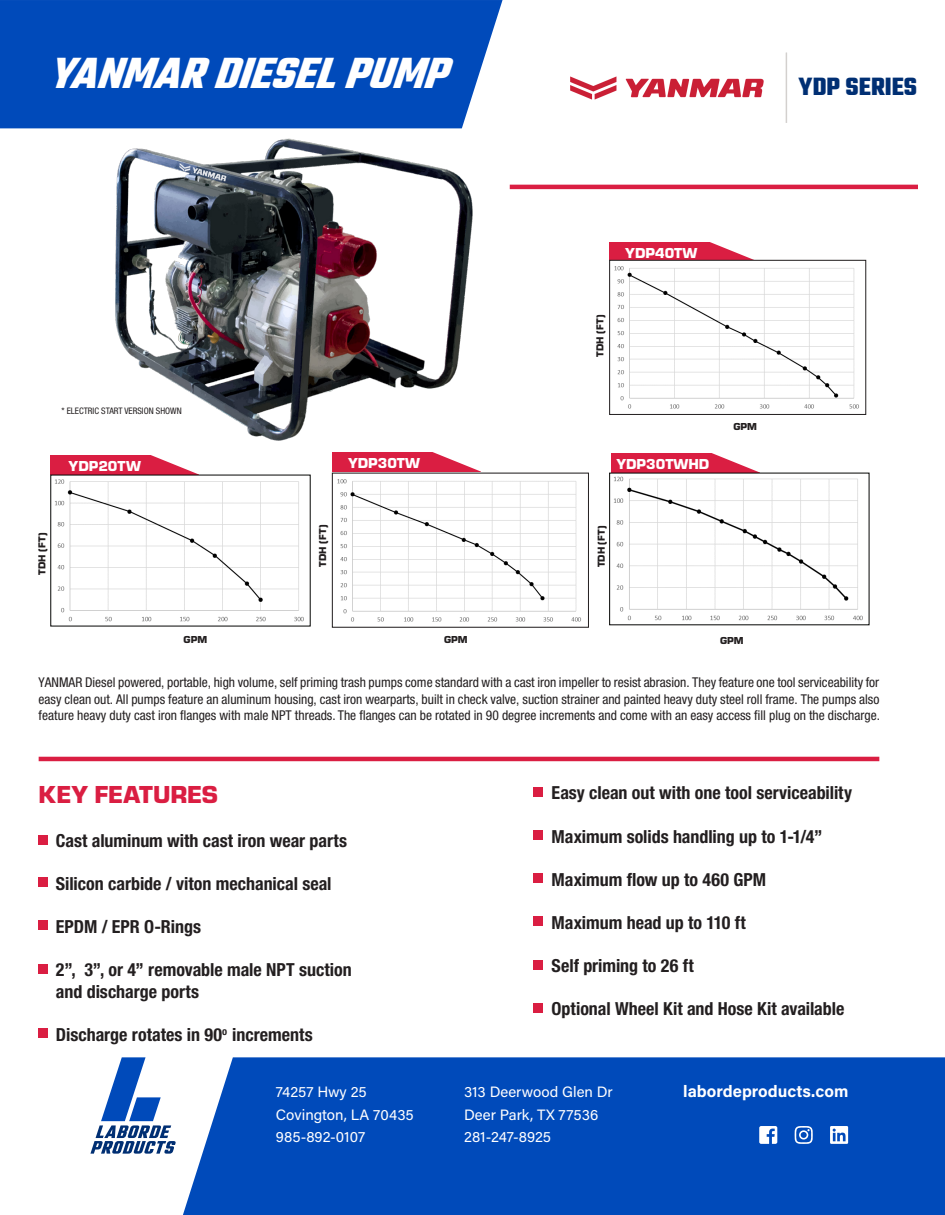
<style>
.page{position:relative;width:945px;height:1215px;background:#fff}
.page>*{position:absolute;margin:0;border:0;box-sizing:border-box;transform-origin:0 0}
.t1{font:italic 700 47.1px "Teko";color:#fff}
.t2{font:700 27px "Teko";color:#002f73}
.t3{font:900 25.5px "Eurostile";letter-spacing:-.005em;color:#da1e42}
.t4{font:700 condensed 18px/21.6px "Helvetica Neue LT Std";color:#231f20}
.t5{font:700 16.5px "Acumin Pro";color:#fff}
.t6{font:15px/22.5px "Acumin Pro";color:#fff}
.t7{font:900 15px "Eurostile";color:#fff}
.t8{font:condensed 13.5px/16.2px "Helvetica Neue LT Std";color:#231f20;text-align:justify}
.t9{font:900 10.5px "Eurostile";color:#231f20}
.t10{font:condensed 9px "Helvetica Neue LT Std";color:#231f20}
</style>
<div class="page">
<img style="left:570px;top:76px;width:194px;height:24px">
<div style="left:183px;top:1057px;width:762px;height:158px;background:#004aba"></div>
<div style="left:0;top:0;width:503px;height:128px;background:#004aba"></div>
<hr style="left:786px;top:53px;width:1px;height:70px;background:#d3d0ce">
<svg style="left:90px;top:1057px;width:86px;height:97px"></svg>
<svg style="left:759px;top:1126px;width:18px;height:18px"></svg>
<svg style="left:795px;top:1126px;width:18px;height:18px"></svg>
<svg style="left:830px;top:1126px;width:18px;height:18px"></svg>
<img style="left:70px;top:118px;width:433px;height:323px">
<div style="left:609px;top:243px;width:149px;height:19px;background:#da1e42"></div>
<svg style="left:698px;top:242px;width:119px;height:18px"></svg>
<div style="left:51px;top:455px;width:148px;height:20px;background:#da1e42"></div>
<svg style="left:132px;top:420px;width:119px;height:55px"></svg>
<hr style="left:39px;top:757px;width:840px;height:4px;background:#da1e42">
<div style="left:39px;top:835px;width:9px;height:9px;background:#da1e42"></div>
<div style="left:39px;top:877px;width:9px;height:9px;background:#da1e42"></div>
<div style="left:39px;top:921px;width:9px;height:9px;background:#da1e42"></div>
<div style="left:39px;top:964px;width:9px;height:10px;background:#da1e42"></div>
<div style="left:39px;top:1029px;width:9px;height:9px;background:#da1e42"></div>
<div style="left:534px;top:787px;width:9px;height:9px;background:#da1e42"></div>
<div style="left:534px;top:831px;width:9px;height:9px;background:#da1e42"></div>
<div style="left:534px;top:873px;width:9px;height:9px;background:#da1e42"></div>
<div style="left:534px;top:916px;width:9px;height:10px;background:#da1e42"></div>
<div style="left:534px;top:960px;width:9px;height:9px;background:#da1e42"></div>
<div style="left:534px;top:1004px;width:9px;height:9px;background:#da1e42"></div>
<div style="left:611px;top:453px;width:148px;height:20px;background:#da1e42"></div>
<svg style="left:700px;top:453px;width:119px;height:20px"></svg>
<div style="left:332px;top:453px;width:148px;height:19px;background:#da1e42"></div>
<svg style="left:421px;top:420px;width:119px;height:53px"></svg>
<hr style="left:510px;top:185px;width:408px;height:4px;background:#da1e42">
<img style="left:614px;top:476px;width:249px;height:145px">
<img style="left:614px;top:266px;width:245px;height:143px">
<div style="left:609px;top:260px;width:257px;height:155px;border:1px solid #231f20"></div>
<img style="left:337px;top:479px;width:244px;height:143px">
<div style="left:332px;top:473px;width:257px;height:154px;border:1px solid #231f20"></div>
<img style="left:55px;top:479px;width:249px;height:143px">
<h1 class="t1" style="left:47px;top:43px;width:422px">YANMARDIESELPUMP</h1>
<h2 class="t2" style="left:798px;top:70px;width:120px">YDP SERIES</h2>
<p class="t10" style="left:61px;top:406px;width:122px">* ELECTRIC START VERSION SHOWN</p>
<p class="t7" style="left:69px;top:455px;width:74px">YDP20TW</p>
<p class="t9" style="left:35px;top:575px;width:43px;rotate:-90deg">TDH (FT)</p>
<p class="t9" style="left:184px;top:632px;width:25px">GPM</p>
<p class="t7" style="left:348px;top:452px;width:74px">YDP30TW</p>
<p class="t9" style="left:315px;top:567px;width:43px;rotate:-90deg">TDH (FT)</p>
<p class="t7" style="left:625px;top:242px;width:74px">YDP40TW</p>
<p class="t9" style="left:592px;top:357px;width:43px;rotate:-90deg">TDH (FT)</p>
<p class="t7" style="left:616px;top:453px;width:94px">YDP30TWHD</p>
<p class="t9" style="left:594px;top:567px;width:43px;rotate:-90deg">TDH (FT)</p>
<p class="t9" style="left:733px;top:419px;width:25px">GPM</p>
<p class="t9" style="left:444px;top:632px;width:25px">GPM</p>
<p class="t9" style="left:720px;top:633px;width:25px">GPM</p>
<p class="t8" style="left:39px;top:674px;width:843px">YANMAR Diesel powered, portable, high volume, self priming trash pumps come standard with a cast iron impeller to resist abrasion. They feature one tool serviceability for easy clean out. All pumps feature an aluminum housing, cast iron wearparts, built in check valve, suction strainer and painted heavy duty steel roll frame. The pumps also feature heavy duty cast iron flanges with male NPT threads. The flanges can be rotated in 90 degree increments and come with an easy access fill plug on the discharge.</p>
<h3 class="t3" style="left:39px;top:777px;width:181px">KEY FEATURES</h3>
<h3 class="t4" style="left:56px;top:829px;width:293px">Cast aluminum with cast iron wear parts</h3>
<h3 class="t4" style="left:56px;top:872px;width:277px">Silicon carbide / viton mechanical seal</h3>
<h3 class="t4" style="left:56px;top:916px;width:147px">EPDM / EPR O-Rings</h3>
<h3 class="t4" style="left:56px;top:959px;width:297px">2”, 3”, or 4” removable male NPT suction and discharge ports</h3>
<h3 class="t4" style="left:56px;top:1024px;width:258px">Discharge rotates in 90<sup>o</sup> increments</h3>
<h3 class="t4" style="left:552px;top:782px;width:302px">Easy clean out with one tool serviceability</h3>
<h3 class="t4" style="left:552px;top:825px;width:272px">Maximum solids handling up to 1-1/4”</h3>
<h3 class="t4" style="left:552px;top:868px;width:216px">Maximum flow up to 460 GPM</h3>
<h3 class="t4" style="left:552px;top:911px;width:196px">Maximum head up to 110 ft</h3>
<h3 class="t4" style="left:552px;top:955px;width:144px">Self priming to 26 ft</h3>
<h3 class="t4" style="left:552px;top:998px;width:294px">Optional Wheel Kit and Hose Kit available</h3>
<p class="t6" style="left:276px;top:1080px;width:139px">74257 Hwy 25<br>Covington, LA 70435<br>985-892-0107</p>
<p class="t6" style="left:464px;top:1080px;width:150px">313 Deerwood Glen Dr<br>Deer Park, TX 77536<br>281-247-8925</p>
<p class="t5" style="left:683px;top:1080px;width:167px">labordeproducts.com</p>
</div>
